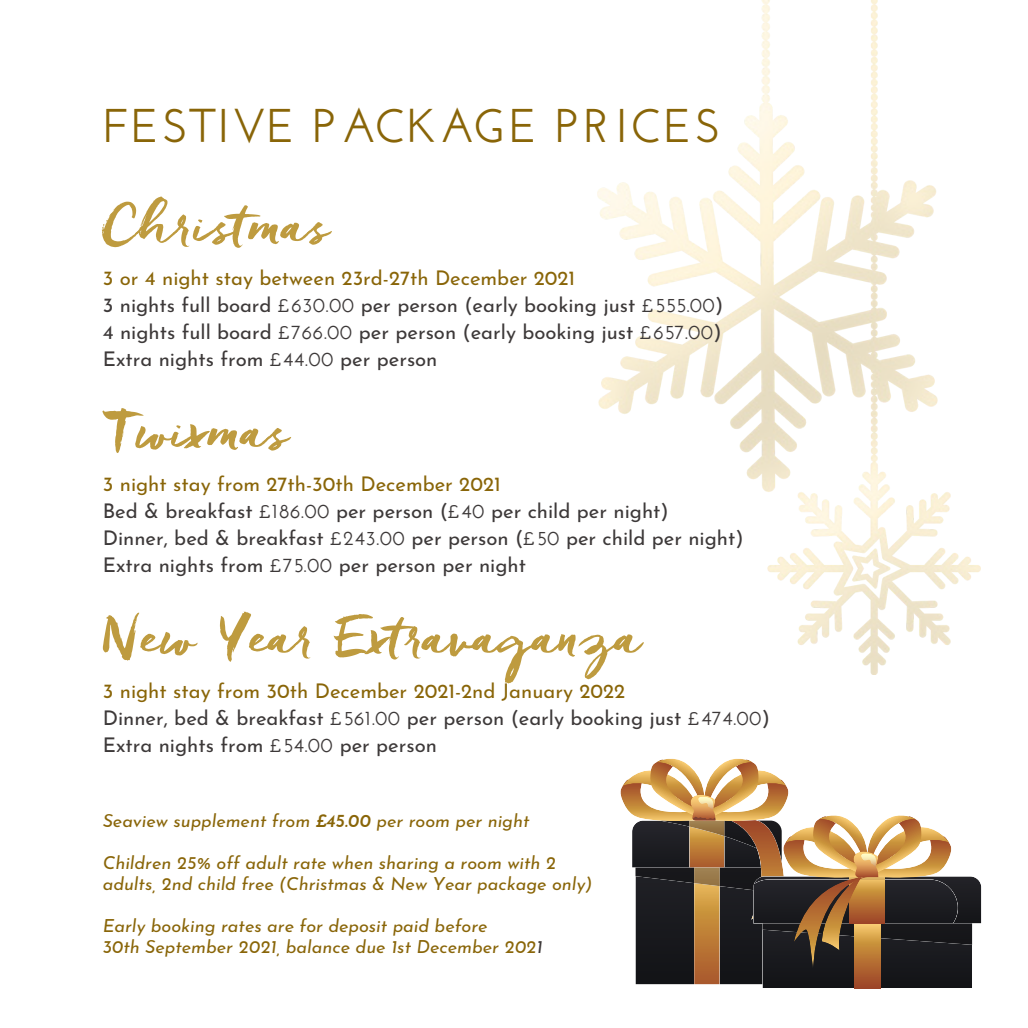
<style>
.page{position:relative;width:1028px;height:1028px;background:#fff}
.page>*{position:absolute;margin:0;border:0;box-sizing:border-box;transform-origin:0 0}
.t1{font:56.25px "Freeland";color:#be9b3f}
.t2{font:600 47.25px "Josefin Sans";letter-spacing:.055em;color:#896508}
.t3{font:20.25px "Josefin Sans";color:#3d3939}
.t4{font:20.25px "Josefin Sans";color:#896508}
.t5{font:italic 18px/20.9px "Josefin Sans";color:#896508}
.s1{font-weight:600}
.s2{color:#3d3939}
</style>
<div class="page">
<svg style="left:620px;top:758px;width:361px;height:230px"></svg>
<img style="left:597px;top:0;width:384px;height:674px">
<p class="t2" style="left:103px;top:97px;width:619px">FESTIVE PACKAGE PRICES</p>
<p class="t1" style="left:103px;top:188px;width:229px">Christmas</p>
<p class="t4" style="left:103px;top:270px;width:474px">3 or 4 night stay between 23rd-27th December 2021</p>
<p class="t3" style="left:103px;top:297px;width:622px">3 nights full board <span class="s1">£630.00</span> per person (early booking just <span class="s1">£555.00</span>)</p>
<p class="t3" style="left:103px;top:324px;width:620px">4 nights full board <span class="s1">£766.00</span> per person (early booking just <span class="s1">£657.00</span>)</p>
<p class="t3" style="left:103px;top:351px;width:336px">Extra nights from <span class="s1">£44.00</span> per person</p>
<p class="t1" style="left:103px;top:393px;width:188px">Twixmas</p>
<p class="t4" style="left:103px;top:476px;width:399px">3 night stay from 27th-30th December 2021</p>
<p class="t3" style="left:103px;top:503px;width:567px">Bed &amp; breakfast <span class="s1">£186.00</span> per person (<span class="s1">£40</span> per child per night)</p>
<p class="t3" style="left:103px;top:530px;width:642px">Dinner, bed &amp; breakfast <span class="s1">£243.00</span> per person (<span class="s1">£50</span> per child per night)</p>
<p class="t3" style="left:103px;top:557px;width:425px">Extra nights from <span class="s1">£75.00</span> per person per night</p>
<p class="t1" style="left:103px;top:599px;width:541px">New Year Extravaganza</p>
<p class="t4" style="left:103px;top:683px;width:524px">3 night stay from 30th December 2021-2nd January 2022</p>
<p class="t3" style="left:103px;top:710px;width:669px">Dinner, bed &amp; breakfast <span class="s1">£561.00</span> per person (early booking just <span class="s1">£474.00</span>)</p>
<p class="t3" style="left:103px;top:737px;width:336px">Extra nights from <span class="s1">£54.00</span> per person</p>
<p class="t5" style="left:103px;top:811px;width:428px">Seaview supplement from <span class="s1">£45.00</span> per room per night</p>
<p class="t5" style="left:103px;top:853px;width:491px">Children 25% off adult rate when sharing a room with 2 adults, 2nd child free (Christmas &amp; New Year package only)</p>
<p class="t5" style="left:103px;top:916px;width:386px">Early booking rates are for deposit paid before</p>
<p class="t5" style="left:103px;top:937px;width:441px">30th September 2021, balance due 1st December 202<span class="s2">1</span></p>
</div>
